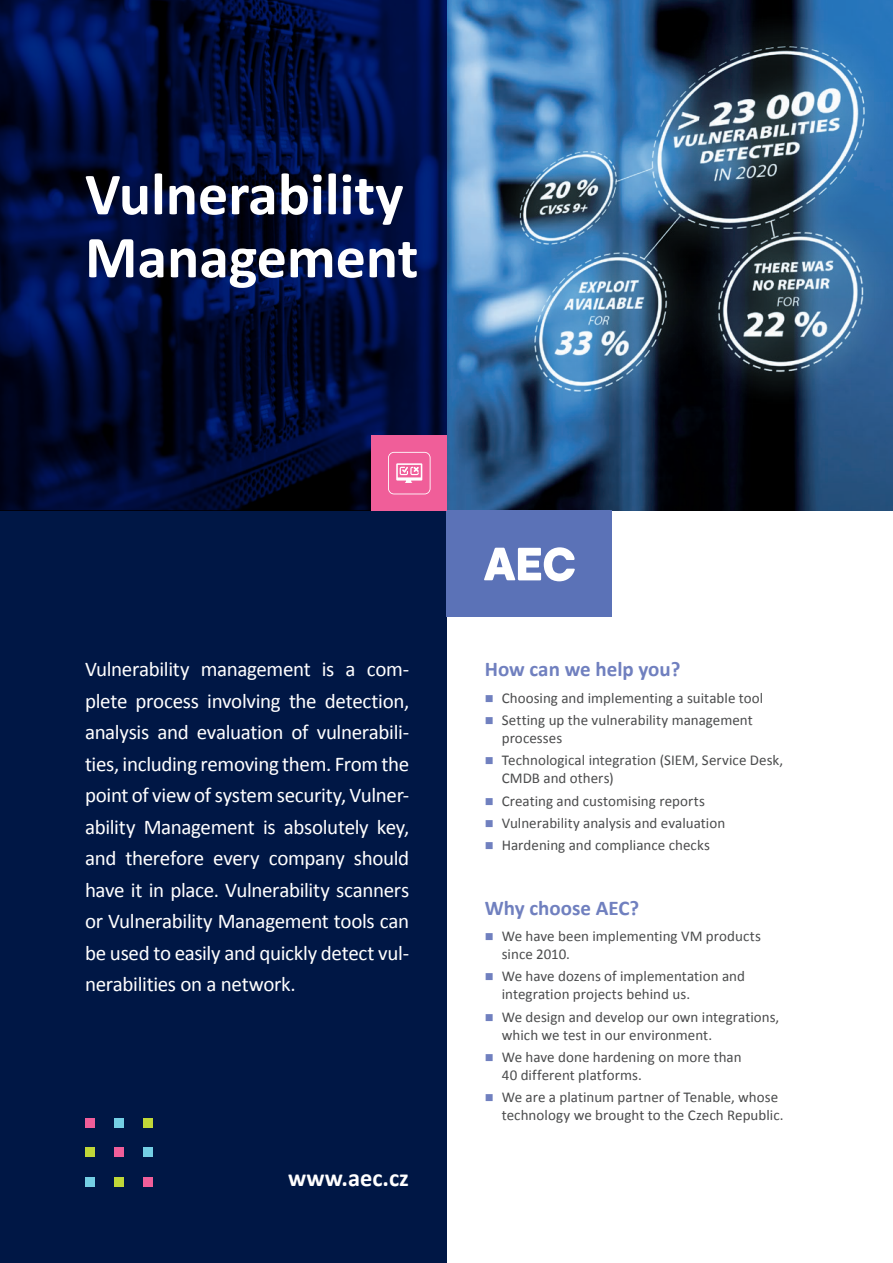
<style>
.page{position:relative;width:893px;height:1263px;background:#fff}
.page>*{position:absolute;margin:0;border:0;box-sizing:border-box;transform-origin:0 0}
.t1{font:700 60px/63px "Calibri";color:#fff}
.t2{font:700 24.45px "Calibri";color:#fff}
.t3{font:21px/31.5px "Calibri";letter-spacing:-.015em;color:#fff;text-align:justify}
.nadpis-violet{font:700 21px "Calibri";color:#7080bf}
.t4{font:15px/18px "Calibri";color:#4b4c4d}
</style>
<div class="page">
<img style="left:447px;top:452px;width:446px;height:59px">
<svg style="left:0;top:0;width:447px;height:511px;background:#000b37"></svg>
<div style="left:0;top:511px;width:446px;height:752px;background:#001745"></div>
<div style="left:446px;top:511px;width:166px;height:106px;background:#5b72b7"></div>
<svg style="left:484px;top:547px;width:91px;height:34px"></svg>
<div style="left:371px;top:436px;width:75px;height:75px;background:#f05e99"></div>
<div style="left:85px;top:1118px;width:10px;height:10px;background:#f05e99"></div>
<div style="left:85px;top:1147px;width:10px;height:10px;background:#c0d738"></div>
<div style="left:85px;top:1176px;width:10px;height:10px;background:#74cfe4"></div>
<div style="left:114px;top:1118px;width:10px;height:10px;background:#74cfe4"></div>
<div style="left:114px;top:1147px;width:10px;height:10px;background:#f05e99"></div>
<div style="left:114px;top:1176px;width:10px;height:10px;background:#c0d738"></div>
<div style="left:143px;top:1118px;width:10px;height:10px;background:#c0d738"></div>
<div style="left:143px;top:1147px;width:10px;height:10px;background:#74cfe4"></div>
<div style="left:143px;top:1176px;width:10px;height:10px;background:#f05e99"></div>
<svg style="left:388px;top:452px;width:43px;height:42px"></svg>
<img style="left:371px;top:0;width:522px;height:452px">
<p class="t1" style="left:85px;top:163px;width:335px">Vulnerability<br>Management</p>
<p class="t3" style="left:85px;top:654px;width:326px">Vulnerability management is a com&shy;plete process involving the detection, analysis and evaluation of vulnerabili&shy;ties, including removing them. From the point of view of system security, Vulner&shy;ability Management is absolutely key, and therefore every company should have it in place. Vulnerability scanners or Vulnerability Management tools can be used to easily and quickly detect vul&shy;nerabilities on a network.</p>
<p class="t2" style="left:288px;top:1163px;width:122px">www.aec.cz</p>
<p class="nadpis-violet" style="left:485px;top:656px;width:197px">How can we help you?</p>
<p class="t4" style="left:502px;top:689px;width:263px">Choosing and implementing a suitable tool</p>
<p class="t4" style="left:502px;top:711px;width:253px">Setting up the vulnerability management processes</p>
<p class="t4" style="left:502px;top:751px;width:283px">Technological integration (SIEM, Service Desk,<br>CMDB and others)</p>
<p class="t4" style="left:502px;top:792px;width:205px">Creating and customising reports</p>
<p class="t4" style="left:502px;top:814px;width:225px">Vulnerability analysis and evaluation</p>
<p class="t4" style="left:502px;top:836px;width:210px">Hardening and compliance checks</p>
<p class="nadpis-violet" style="left:485px;top:894px;width:156px">Why choose AEC?</p>
<p class="t4" style="left:502px;top:927px;width:261px">We have been implementing VM products since 2010.</p>
<p class="t4" style="left:502px;top:967px;width:245px">We have dozens of implementation and integration projects behind us.</p>
<p class="t4" style="left:502px;top:1008px;width:279px">We design and develop our own integrations, which we test in our environment.</p>
<p class="t4" style="left:502px;top:1048px;width:241px">We have done hardening on more than<br>40 different platforms.</p>
<p class="t4" style="left:502px;top:1088px;width:283px">We are a platinum partner of Tenable, whose technology we brought to the Czech Republic.</p>
</div>
